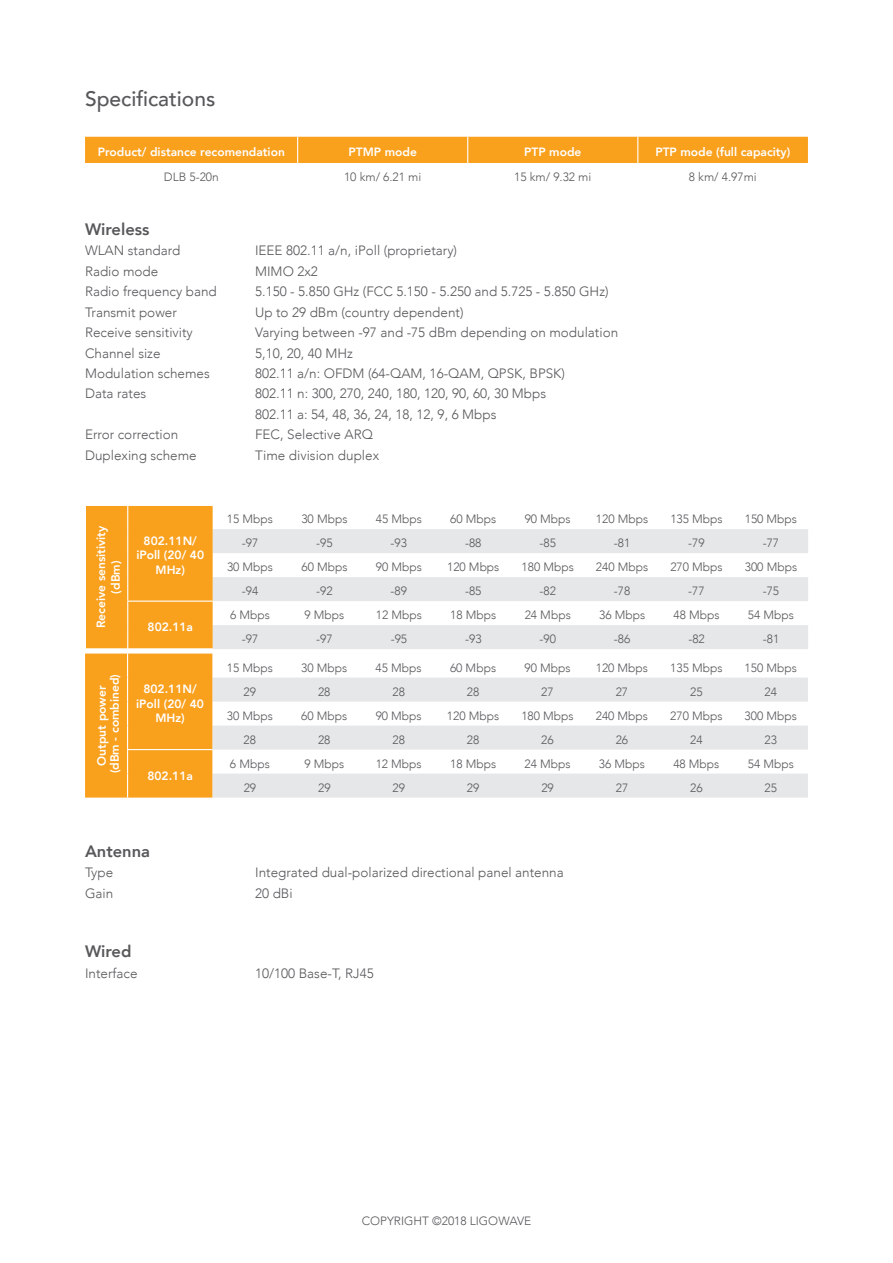
<style>
.page{position:relative;width:893px;height:1263px;background:#fff}
.page>*{position:absolute;margin:0;border:0;box-sizing:border-box;transform-origin:0 0}
.t1{font:500 21px "Avenir";color:#57585a}
.t2{font:800 16.5px "Avenir";color:#57585a}
.t3{font:300 13.5px/20.4px "Avenir";color:#57585a}
.t4{font:300 12px "Avenir";color:#57585a}
.t5{font:800 12px/14.4px "Avenir";color:#fff;text-align:center}
</style>
<div class="page">
<div style="left:85px;top:137px;width:723px;height:26px;background:#f9a01d"></div>
<svg style="left:213px;top:529px;width:595px;height:120px;fill:#e6e7e8"></svg>
<svg style="left:213px;top:677px;width:595px;height:120px;fill:#e6e7e8"></svg>
<div style="left:85px;top:505px;width:128px;height:292px;background:#f9a01d"></div>
<h1 class="t1" style="left:85px;top:81px;width:132px">Specifications</h1>
<p class="t5" style="left:98px;top:146px;width:189px">Product/ distance recomendation</p>
<p class="t5" style="left:348px;top:146px;width:70px">PTMP mode</p>
<p class="t5" style="left:524px;top:146px;width:59px">PTP mode</p>
<p class="t5" style="left:655px;top:146px;width:136px">PTP mode (full capacity)</p>
<p class="t4" style="left:164px;top:172px;width:56px">DLB 5-20n</p>
<p class="t4" style="left:344px;top:172px;width:79px">10 km/ 6.21 mi</p>
<p class="t4" style="left:514px;top:172px;width:79px">15 km/ 9.32 mi</p>
<p class="t4" style="left:689px;top:172px;width:69px">8 km/ 4.97mi</p>
<p class="t2" style="left:85px;top:222px;width:66px">Wireless</p>
<p class="t3" style="left:85px;top:241px;width:97px">WLAN standard</p>
<p class="t3" style="left:255px;top:241px;width:203px">IEEE 802.11 a/n, iPoll (proprietary)</p>
<p class="t3" style="left:85px;top:262px;width:75px">Radio mode</p>
<p class="t3" style="left:255px;top:262px;width:64px">MIMO 2x2</p>
<p class="t3" style="left:85px;top:282px;width:133px">Radio frequency band</p>
<p class="t3" style="left:255px;top:282px;width:355px">5.150 - 5.850 GHz (FCC 5.150 - 5.250 and 5.725 - 5.850 GHz)</p>
<p class="t3" style="left:85px;top:303px;width:93px">Transmit power</p>
<p class="t3" style="left:255px;top:303px;width:210px">Up to 29 dBm (country dependent)</p>
<p class="t3" style="left:85px;top:323px;width:109px">Receive sensitivity</p>
<p class="t3" style="left:255px;top:323px;width:365px">Varying between -97 and -75 dBm depending on modulation</p>
<p class="t3" style="left:85px;top:344px;width:77px">Channel size</p>
<p class="t3" style="left:255px;top:344px;width:99px">5,10, 20, 40 MHz</p>
<p class="t3" style="left:85px;top:364px;width:126px">Modulation schemes</p>
<p class="t3" style="left:255px;top:364px;width:311px">802.11 a/n: OFDM (64-QAM, 16-QAM, QPSK, BPSK)</p>
<p class="t3" style="left:85px;top:385px;width:63px">Data rates</p>
<p class="t3" style="left:255px;top:385px;width:292px">802.11 n: 300, 270, 240, 180, 120, 90, 60, 30 Mbps<br>802.11 a: 54, 48, 36, 24, 18, 12, 9, 6 Mbps</p>
<p class="t3" style="left:85px;top:426px;width:95px">Error correction</p>
<p class="t3" style="left:255px;top:426px;width:119px">FEC, Selective ARQ</p>
<p class="t3" style="left:85px;top:446px;width:113px">Duplexing scheme</p>
<p class="t3" style="left:255px;top:446px;width:126px">Time division duplex</p>
<p class="t5" style="left:95px;top:628px;width:104px;rotate:-90deg">Receive sensitivity (dBm)</p>
<p class="t5" style="left:136px;top:534px;width:69px">802.11N/ iPoll (20/ 40<br>MHz)</p>
<p class="t5" style="left:148px;top:621px;width:47px">802.11a</p>
<p class="t5" style="left:96px;top:773px;width:101px;line-height:13.2px;rotate:-90deg">Output power (dBm - combined)</p>
<p class="t5" style="left:136px;top:683px;width:69px">802.11N/ iPoll (20/ 40<br>MHz)</p>
<p class="t5" style="left:147px;top:769px;width:47px">802.11a</p>
<p class="t4" style="left:227px;top:514px;width:48px">15 Mbps</p>
<p class="t4" style="left:301px;top:514px;width:48px">30 Mbps</p>
<p class="t4" style="left:376px;top:514px;width:48px">45 Mbps</p>
<p class="t4" style="left:450px;top:514px;width:48px">60 Mbps</p>
<p class="t4" style="left:525px;top:514px;width:48px">90 Mbps</p>
<p class="t4" style="left:596px;top:514px;width:54px">120 Mbps</p>
<p class="t4" style="left:670px;top:514px;width:54px">135 Mbps</p>
<p class="t4" style="left:745px;top:514px;width:54px">150 Mbps</p>
<p class="t4" style="left:242px;top:538px;width:18px">-97</p>
<p class="t4" style="left:316px;top:538px;width:18px">-95</p>
<p class="t4" style="left:391px;top:538px;width:18px">-93</p>
<p class="t4" style="left:465px;top:538px;width:18px">-88</p>
<p class="t4" style="left:539px;top:538px;width:18px">-85</p>
<p class="t4" style="left:614px;top:538px;width:18px">-81</p>
<p class="t4" style="left:688px;top:538px;width:18px">-79</p>
<p class="t4" style="left:763px;top:538px;width:18px">-77</p>
<p class="t4" style="left:227px;top:562px;width:48px">30 Mbps</p>
<p class="t4" style="left:301px;top:562px;width:48px">60 Mbps</p>
<p class="t4" style="left:376px;top:562px;width:48px">90 Mbps</p>
<p class="t4" style="left:447px;top:562px;width:54px">120 Mbps</p>
<p class="t4" style="left:522px;top:562px;width:54px">180 Mbps</p>
<p class="t4" style="left:596px;top:562px;width:54px">240 Mbps</p>
<p class="t4" style="left:670px;top:562px;width:54px">270 Mbps</p>
<p class="t4" style="left:745px;top:562px;width:54px">300 Mbps</p>
<p class="t4" style="left:242px;top:586px;width:18px">-94</p>
<p class="t4" style="left:316px;top:586px;width:18px">-92</p>
<p class="t4" style="left:391px;top:586px;width:18px">-89</p>
<p class="t4" style="left:465px;top:586px;width:18px">-85</p>
<p class="t4" style="left:539px;top:586px;width:18px">-82</p>
<p class="t4" style="left:614px;top:586px;width:18px">-78</p>
<p class="t4" style="left:688px;top:586px;width:18px">-77</p>
<p class="t4" style="left:763px;top:586px;width:18px">-75</p>
<p class="t4" style="left:230px;top:610px;width:41px">6 Mbps</p>
<p class="t4" style="left:305px;top:610px;width:41px">9 Mbps</p>
<p class="t4" style="left:376px;top:610px;width:48px">12 Mbps</p>
<p class="t4" style="left:450px;top:610px;width:48px">18 Mbps</p>
<p class="t4" style="left:525px;top:610px;width:48px">24 Mbps</p>
<p class="t4" style="left:599px;top:610px;width:48px">36 Mbps</p>
<p class="t4" style="left:674px;top:610px;width:48px">48 Mbps</p>
<p class="t4" style="left:748px;top:610px;width:48px">54 Mbps</p>
<p class="t4" style="left:242px;top:634px;width:18px">-97</p>
<p class="t4" style="left:316px;top:634px;width:18px">-97</p>
<p class="t4" style="left:391px;top:634px;width:18px">-95</p>
<p class="t4" style="left:465px;top:634px;width:18px">-93</p>
<p class="t4" style="left:539px;top:634px;width:18px">-90</p>
<p class="t4" style="left:614px;top:634px;width:18px">-86</p>
<p class="t4" style="left:688px;top:634px;width:18px">-82</p>
<p class="t4" style="left:763px;top:634px;width:18px">-81</p>
<p class="t4" style="left:227px;top:662px;width:48px">15 Mbps</p>
<p class="t4" style="left:301px;top:662px;width:48px">30 Mbps</p>
<p class="t4" style="left:376px;top:662px;width:48px">45 Mbps</p>
<p class="t4" style="left:450px;top:662px;width:48px">60 Mbps</p>
<p class="t4" style="left:524px;top:662px;width:48px">90 Mbps</p>
<p class="t4" style="left:596px;top:662px;width:54px">120 Mbps</p>
<p class="t4" style="left:670px;top:662px;width:54px">135 Mbps</p>
<p class="t4" style="left:745px;top:662px;width:54px">150 Mbps</p>
<p class="t4" style="left:244px;top:686px;width:14px">29</p>
<p class="t4" style="left:318px;top:686px;width:14px">28</p>
<p class="t4" style="left:392px;top:686px;width:14px">28</p>
<p class="t4" style="left:467px;top:686px;width:14px">28</p>
<p class="t4" style="left:541px;top:686px;width:14px">27</p>
<p class="t4" style="left:616px;top:686px;width:14px">27</p>
<p class="t4" style="left:690px;top:686px;width:14px">25</p>
<p class="t4" style="left:764px;top:686px;width:14px">24</p>
<p class="t4" style="left:227px;top:710px;width:48px">30 Mbps</p>
<p class="t4" style="left:301px;top:710px;width:48px">60 Mbps</p>
<p class="t4" style="left:376px;top:710px;width:48px">90 Mbps</p>
<p class="t4" style="left:447px;top:710px;width:54px">120 Mbps</p>
<p class="t4" style="left:521px;top:710px;width:54px">180 Mbps</p>
<p class="t4" style="left:596px;top:710px;width:54px">240 Mbps</p>
<p class="t4" style="left:670px;top:710px;width:54px">270 Mbps</p>
<p class="t4" style="left:745px;top:710px;width:54px">300 Mbps</p>
<p class="t4" style="left:244px;top:734px;width:14px">28</p>
<p class="t4" style="left:318px;top:734px;width:14px">28</p>
<p class="t4" style="left:392px;top:734px;width:14px">28</p>
<p class="t4" style="left:467px;top:734px;width:14px">28</p>
<p class="t4" style="left:541px;top:734px;width:14px">26</p>
<p class="t4" style="left:616px;top:734px;width:14px">26</p>
<p class="t4" style="left:690px;top:734px;width:14px">24</p>
<p class="t4" style="left:765px;top:734px;width:14px">23</p>
<p class="t4" style="left:230px;top:758px;width:41px">6 Mbps</p>
<p class="t4" style="left:304px;top:758px;width:41px">9 Mbps</p>
<p class="t4" style="left:376px;top:758px;width:48px">12 Mbps</p>
<p class="t4" style="left:450px;top:758px;width:48px">18 Mbps</p>
<p class="t4" style="left:525px;top:758px;width:48px">24 Mbps</p>
<p class="t4" style="left:599px;top:758px;width:48px">36 Mbps</p>
<p class="t4" style="left:673px;top:758px;width:48px">48 Mbps</p>
<p class="t4" style="left:748px;top:758px;width:48px">54 Mbps</p>
<p class="t4" style="left:244px;top:782px;width:14px">29</p>
<p class="t4" style="left:318px;top:782px;width:14px">29</p>
<p class="t4" style="left:392px;top:782px;width:14px">29</p>
<p class="t4" style="left:467px;top:782px;width:14px">29</p>
<p class="t4" style="left:541px;top:782px;width:14px">29</p>
<p class="t4" style="left:616px;top:782px;width:14px">27</p>
<p class="t4" style="left:690px;top:782px;width:14px">26</p>
<p class="t4" style="left:765px;top:782px;width:14px">25</p>
<p class="t2" style="left:85px;top:844px;width:67px">Antenna</p>
<p class="t3" style="left:85px;top:864px;width:30px">Type</p>
<p class="t3" style="left:255px;top:864px;width:310px">Integrated dual-polarized directional panel antenna</p>
<p class="t3" style="left:85px;top:884px;width:30px">Gain</p>
<p class="t3" style="left:255px;top:884px;width:39px">20 dBi</p>
<p class="t2" style="left:85px;top:945px;width:48px">Wired</p>
<p class="t3" style="left:85px;top:964px;width:54px">Interface</p>
<p class="t3" style="left:255px;top:964px;width:120px">10/100 Base-T, RJ45</p>
<p class="t4" style="left:362px;top:1215px;width:171px">COPYRIGHT ©2018 LIGOWAVE</p>
</div>
